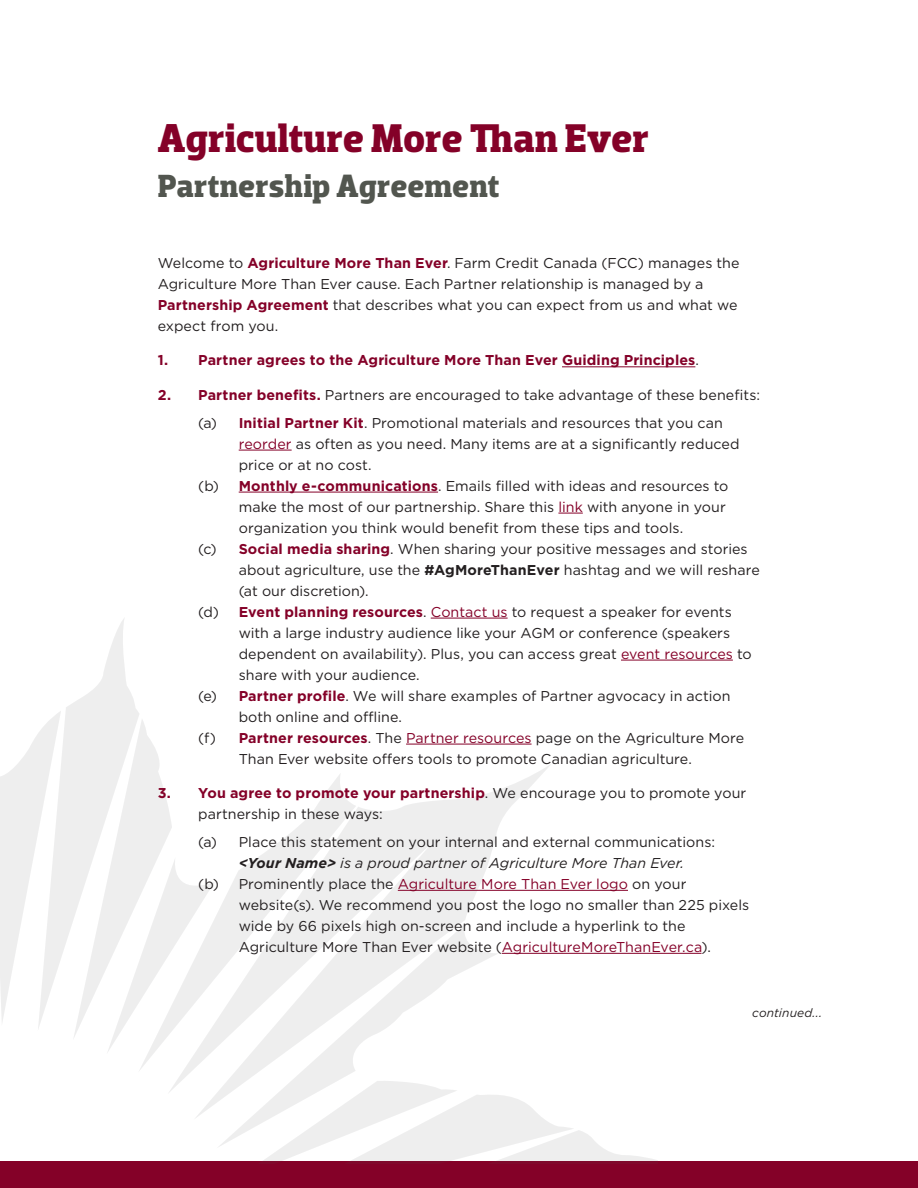
<style>
.page{position:relative;width:918px;height:1188px;background:#fff}
.page>*{position:absolute;margin:0;border:0;box-sizing:border-box;transform-origin:0 0}
.t1{font:700 40.8px "Dobra Slab";color:#840128}
.t2{font:700 32.7px "Dobra Slab";color:#52564f}
.t3{font:14.25px/21px "Gotham";letter-spacing:.005em;color:#231f20}
.t4{font:700 14.25px "Gotham";letter-spacing:.01em;color:#840128}
.t5{font:italic 14.25px "Gotham";color:#231f20}
.t6{font:italic 12px "Gotham";letter-spacing:.01em;color:#231f20}
.s1{font-weight:700;color:#840128}
.s2{font-weight:400;color:#231f20}
.s3{color:#840128}
.s4{font-weight:700}
</style>
<div class="page">
<div style="left:0;top:1161px;width:918px;height:27px;background:#840128"></div>
<svg style="left:169px;top:765px;width:383px;height:353px"></svg>
<svg style="left:216px;top:924px;width:283px;height:223px"></svg>
<svg style="left:255px;top:1081px;width:402px;height:80px"></svg>
<svg style="left:140px;top:773px;width:216px;height:300px;fill:#eee"></svg>
<svg style="left:0;top:619px;width:215px;height:435px"></svg>
<hr style="left:562px;top:366px;width:133px;height:1px;background:#840128">
<hr style="left:239px;top:450px;width:53px;height:1px;background:#840128">
<hr style="left:239px;top:492px;width:199px;height:1px;background:#840128">
<svg style="left:558px;top:513px;width:25px;height:1px"></svg>
<hr style="left:431px;top:618px;width:77px;height:1px;background:#840128">
<hr style="left:621px;top:660px;width:112px;height:1px;background:#840128">
<hr style="left:406px;top:744px;width:126px;height:1px;background:#840128">
<hr style="left:398px;top:890px;width:230px;height:1px;background:#840128">
<hr style="left:502px;top:953px;width:200px;height:1px;background:#840128">
<h1 class="t1" style="left:158px;top:114px;width:493px">Agriculture More Than Ever</h1>
<h2 class="t2" style="left:158px;top:167px;width:343px">Partnership Agreement</h2>
<p class="t3" style="left:158px;top:252px;width:583px">Welcome to <span class="s1">Agriculture More Than Ever</span>. Farm Credit Canada (FCC) manages the Agriculture More Than Ever cause. Each Partner relationship is managed by a <span class="s1">Partnership Agreement</span> that describes what you can expect from us and what we expect from you.</p>
<p class="t4" style="left:158px;top:351px;width:543px">1. Partner agrees to the Agriculture More Than Ever Guiding Principles<span class="s2">.</span></p>
<p class="t3" style="left:158px;top:381px;width:604px;line-height:27.8px;text-align:center"><span class="s1">2. Partner benefits.</span> Partners are encouraged to take advantage of these benefits: (a) <span class="s1">Initial Partner Kit</span>. Promotional materials and resources that you can</p>
<p class="t3" style="left:239px;top:433px;width:502px"><span class="s3">reorder</span> as often as you need. Many items are at a significantly reduced</p>
<p class="t3" style="left:239px;top:454px;width:134px">price or at no cost.</p>
<p class="t3" style="left:198px;top:475px;width:532px">(b) <span class="s1">Monthly e-communications</span>. Emails filled with ideas and resources to</p>
<p class="t3" style="left:239px;top:496px;width:489px">make the most of our partnership. Share this <span class="s3">link</span> with anyone in your</p>
<p class="t3" style="left:239px;top:517px;width:446px">organization you think would benefit from these tips and tools.</p>
<p class="t3" style="left:198px;top:538px;width:551px">(c) <span class="s1">Social media sharing</span>. When sharing your positive messages and stories</p>
<p class="t3" style="left:239px;top:559px;width:523px">about agriculture, use the <span class="s4">#AgMoreThanEver</span> hashtag and we will reshare</p>
<p class="t3" style="left:239px;top:580px;width:131px">(at our discretion).</p>
<p class="t3" style="left:198px;top:601px;width:535px">(d) <span class="s1">Event planning resources</span>. <span class="s3">Contact us</span> to request a speaker for events</p>
<p class="t3" style="left:239px;top:622px;width:493px">with a large industry audience like your AGM or conference (speakers</p>
<p class="t3" style="left:239px;top:643px;width:515px">dependent on availability). Plus, you can access great <span class="s3">event resources</span> to</p>
<p class="t3" style="left:239px;top:664px;width:183px">share with your audience.</p>
<p class="t3" style="left:198px;top:685px;width:534px">(e) <span class="s1">Partner profile</span>. We will share examples of Partner agvocacy in action</p>
<p class="t3" style="left:239px;top:706px;width:165px">both online and offline.</p>
<p class="t3" style="left:198px;top:727px;width:548px">(f) <span class="s1">Partner resources</span>. The <span class="s3">Partner resources</span> page on the Agriculture More</p>
<p class="t3" style="left:239px;top:748px;width:455px">Than Ever website offers tools to promote Canadian agriculture.</p>
<p class="t3" style="left:198px;top:782px;width:550px;text-indent:-40px"><span class="s1">3. You agree to promote your partnership</span>. We encourage you to promote your partnership in these ways:</p>
<p class="t3" style="left:198px;top:831px;width:518px">(a) Place this statement on your internal and external communications:</p>
<p class="t5" style="left:239px;top:854px;width:447px"><span class="s4">&lt;Your Name&gt;</span> is a proud partner of Agriculture More Than Ever.</p>
<p class="t3" style="left:198px;top:873px;width:490px">(b) Prominently place the <span class="s3">Agriculture More Than Ever logo</span> on your</p>
<p class="t3" style="left:239px;top:894px;width:512px">website(s). We recommend you post the logo no smaller than 225 pixels</p>
<p class="t3" style="left:239px;top:915px;width:448px">wide by 66 pixels high on-screen and include a hyperlink to the</p>
<p class="t3" style="left:239px;top:936px;width:474px">Agriculture More Than Ever website (<span class="s3">AgricultureMoreThanEver.ca</span>).</p>
<p class="t6" style="left:752px;top:1005px;width:71px">continued...</p>
</div>
